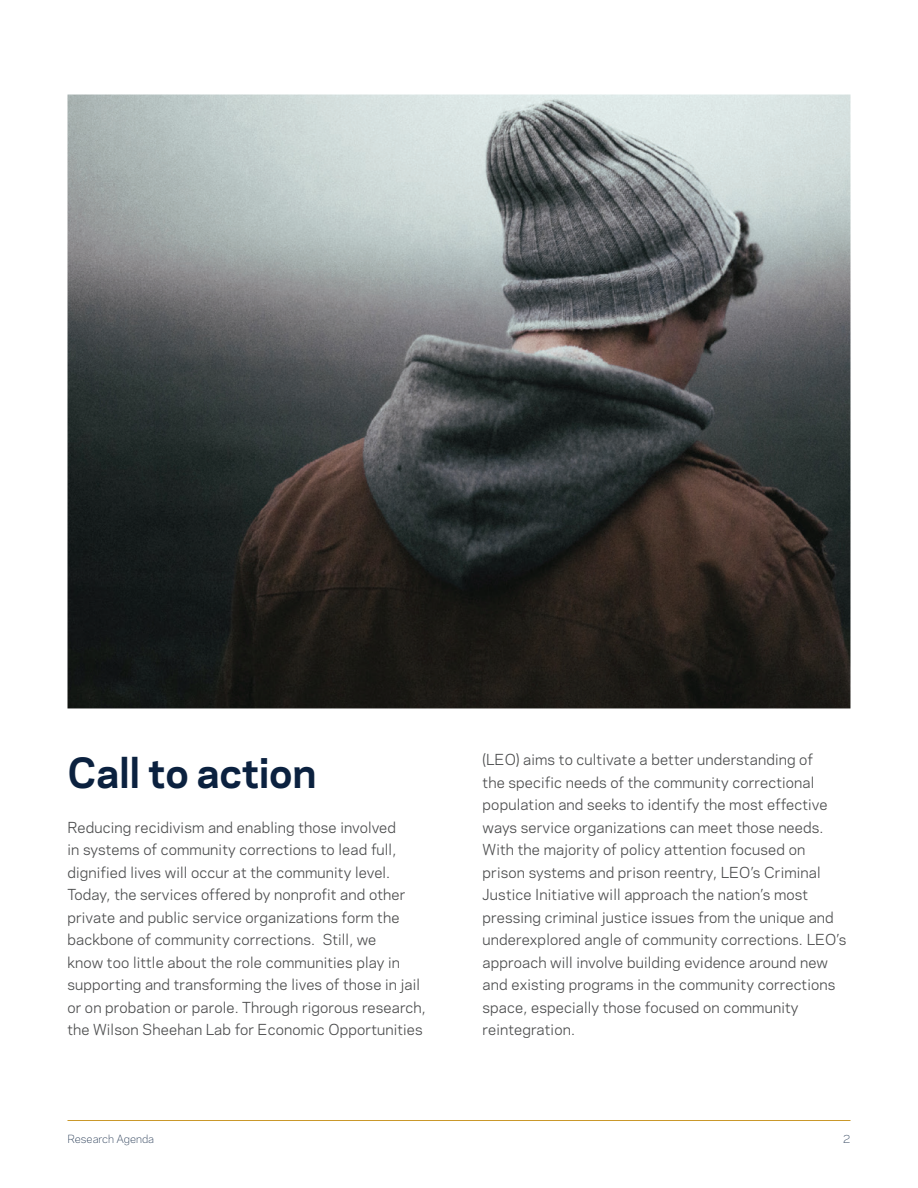
<style>
.page{position:relative;width:918px;height:1188px;background:#fff}
.page>*{position:absolute;margin:0;border:0;box-sizing:border-box;transform-origin:0 0}
.t1{font:700 39px "Galaxie Polaris";letter-spacing:-.01em;color:#0b213f}
.t2{font:14.25px/22.5px "Galaxie Polaris";letter-spacing:.01em;color:#4b4c4d}
.t3{font:300 10.5px "Galaxie Polaris";color:#0b213f}
</style>
<div class="page">
<hr style="left:68px;top:1120px;width:782px;height:1px;background:#ca982a">
<img style="left:68px;top:94px;width:782px;height:614px">
<p class="t1" style="left:68px;top:743px;width:250px">Call to action</p>
<p class="t2" style="left:68px;top:815px;width:360px">Reducing recidivism and enabling those involved<br>in systems of community corrections to lead full, dignified lives will occur at the community level.<br>Today, the services offered by nonprofit and other private and public service organizations form the backbone of community corrections. Still, we<br>know too little about the role communities play in supporting and transforming the lives of those in jail or on probation or parole. Through rigorous research, the Wilson Sheehan Lab for Economic Opportunities</p>
<p class="t2" style="left:483px;top:747px;width:365px">(LEO) aims to cultivate a better understanding of<br>the specific needs of the community correctional population and seeks to identify the most effective ways service organizations can meet those needs.<br>With the majority of policy attention focused on prison systems and prison reentry, LEO’s Criminal Justice Initiative will approach the nation’s most pressing criminal justice issues from the unique and underexplored angle of community corrections. LEO’s approach will involve building evidence around new and existing programs in the community corrections space, especially those focused on community reintegration.</p>
<p class="t3" style="left:68px;top:1132px;width:88px">Research Agenda</p>
<p class="t3" style="left:843px;top:1132px;width:9px">2</p>
</div>
